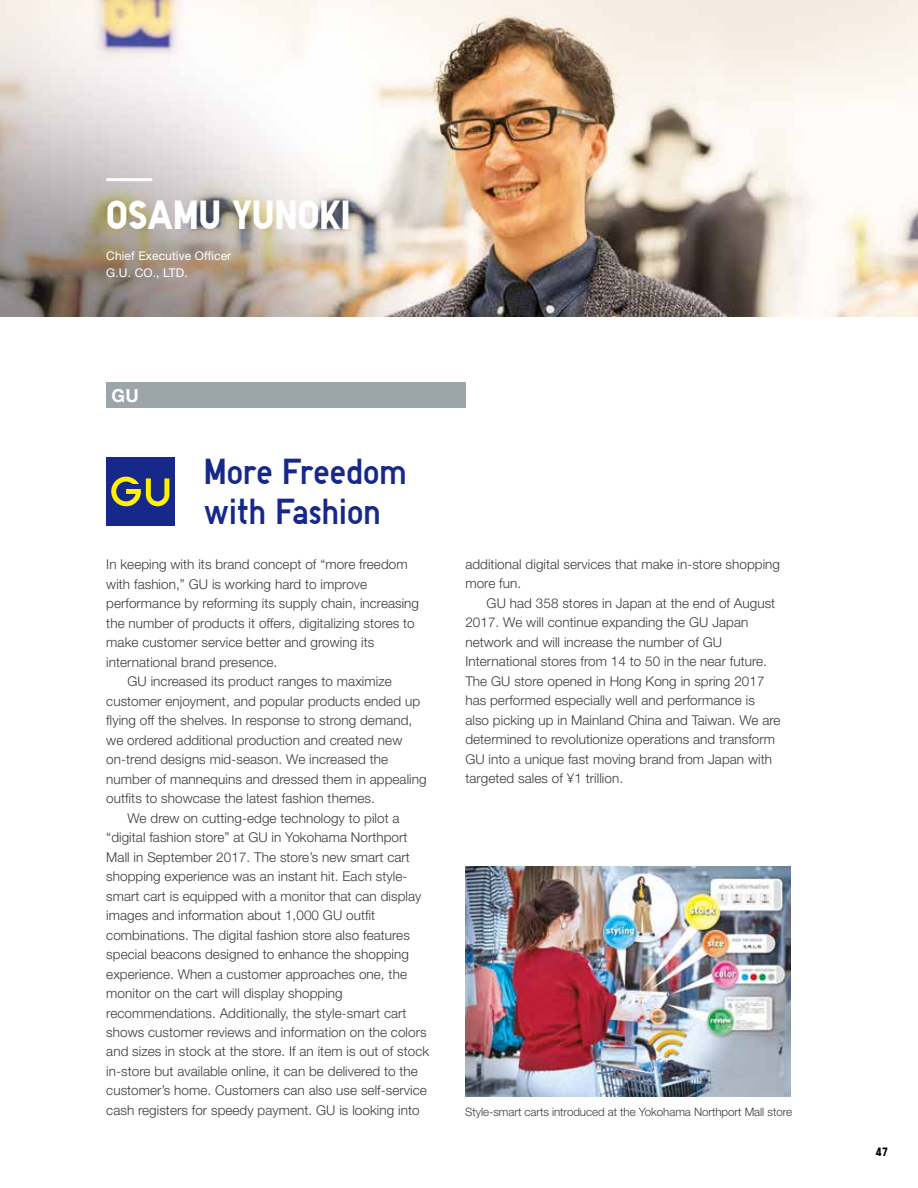
<style>
.page{position:relative;width:918px;height:1188px;background:#fff}
.page>*{position:absolute;margin:0;border:0;box-sizing:border-box;transform-origin:0 0}
.t1{font:700 40.5px "TT Uniqlo";color:#fff}
.t2{font:36px/40.5px "TT Uniqlo";letter-spacing:.02em;color:#17288b}
.t3{font:700 18px "Helvetica Neue";color:#fff}
.t4{font:300 13.5px/19.5px "Helvetica Neue";letter-spacing:.005em;color:#3e3a39}
.t5{font:12px/16.5px "Helvetica Neue";letter-spacing:.01em;color:#fff}
.t6{font:700 12px "TT Uniqlo";color:#000}
.t7{font:300 11.7px "Helvetica Neue";letter-spacing:-.005em;color:#3e3a39}
</style>
<div class="page">
<img style="left:0;top:0;width:918px;height:317px">
<div style="left:106px;top:457px;width:68px;height:68px;background:#17288b"></div>
<svg style="left:111px;top:477px;width:58px;height:29px"></svg>
<img style="left:465px;top:867px;width:326px;height:230px">
<div style="left:106px;top:383px;width:359px;height:25px;background:#9ca5aa"></div>
<hr style="left:106px;top:178px;width:46px;height:3px;background:#fff">
<h1 class="t1" style="left:106px;top:191px;width:246px">OSAMU YUNOKI</h1>
<p class="t5" style="left:106px;top:247px;width:126px">Chief Executive Officer<br>G.U. CO., LTD.</p>
<h3 class="t3" style="left:111px;top:384px;width:29px">GU</h3>
<h2 class="t2" style="left:204px;top:451px;width:204px">More Freedom with Fashion</h2>
<p class="t4" style="left:106px;top:554px;width:303px">In keeping with its brand concept of “more freedom</p>
<p class="t4" style="left:106px;top:574px;width:262px">with fashion,” GU is working hard to improve</p>
<p class="t4" style="left:106px;top:593px;width:314px">performance by reforming its supply chain, increasing</p>
<p class="t4" style="left:106px;top:613px;width:310px">the number of products it offers, digitalizing stores to</p>
<p class="t4" style="left:106px;top:632px;width:269px">make customer service better and growing its</p>
<p class="t4" style="left:106px;top:652px;width:172px">international brand presence.</p>
<p class="t4" style="left:128px;top:671px;width:266px">GU increased its product ranges to maximize</p>
<p class="t4" style="left:106px;top:691px;width:315px">customer enjoyment, and popular products ended up</p>
<p class="t4" style="left:106px;top:710px;width:308px">flying off the shelves. In response to strong demand,</p>
<p class="t4" style="left:106px;top:730px;width:298px">we ordered additional production and created new</p>
<p class="t4" style="left:106px;top:749px;width:283px">on-trend designs mid-season. We increased the</p>
<p class="t4" style="left:106px;top:769px;width:322px">number of mannequins and dressed them in appealing</p>
<p class="t4" style="left:106px;top:788px;width:270px">outfits to showcase the latest fashion themes.</p>
<p class="t4" style="left:128px;top:808px;width:274px">We drew on cutting-edge technology to pilot a</p>
<p class="t4" style="left:106px;top:827px;width:303px">“digital fashion store” at GU in Yokohama Northport</p>
<p class="t4" style="left:106px;top:847px;width:305px">Mall in September 2017. The store’s new smart cart</p>
<p class="t4" style="left:106px;top:866px;width:303px">shopping experience was an instant hit. Each style-</p>
<p class="t4" style="left:106px;top:886px;width:317px">smart cart is equipped with a monitor that can display</p>
<p class="t4" style="left:106px;top:905px;width:270px">images and information about 1,000 GU outfit</p>
<p class="t4" style="left:106px;top:925px;width:305px">combinations. The digital fashion store also features</p>
<p class="t4" style="left:106px;top:944px;width:304px">special beacons designed to enhance the shopping</p>
<p class="t4" style="left:106px;top:964px;width:302px">experience. When a customer approaches one, the</p>
<p class="t4" style="left:106px;top:983px;width:238px">monitor on the cart will display shopping</p>
<p class="t4" style="left:106px;top:1003px;width:302px">recommendations. Additionally, the style-smart cart</p>
<p class="t4" style="left:106px;top:1022px;width:322px">shows customer reviews and information on the colors</p>
<p class="t4" style="left:106px;top:1042px;width:324px">and sizes in stock at the store. If an item is out of stock</p>
<p class="t4" style="left:106px;top:1061px;width:313px">in-store but available online, it can be delivered to the</p>
<p class="t4" style="left:106px;top:1081px;width:322px">customer’s home. Customers can also use self-service</p>
<p class="t4" style="left:106px;top:1100px;width:315px">cash registers for speedy payment. GU is looking into</p>
<p class="t4" style="left:465px;top:554px;width:316px">additional digital services that make in-store shopping more fun.</p>
<p class="t4" style="left:465px;top:593px;width:317px;text-indent:21px">GU had 358 stores in Japan at the end of August 2017. We will continue expanding the GU Japan network and will increase the number of GU International stores from 14 to 50 in the near future.<br>The GU store opened in Hong Kong in spring 2017 has performed especially well and performance is also picking up in Mainland China and Taiwan. We are determined to revolutionize operations and transform GU into a unique fast moving brand from Japan with targeted sales of ¥1 trillion.</p>
<p class="t7" style="left:465px;top:1104px;width:328px">Style-smart carts introduced at the Yokohama Northport Mall store</p>
<p class="t6" style="left:876px;top:1145px;width:14px">47</p>
</div>
